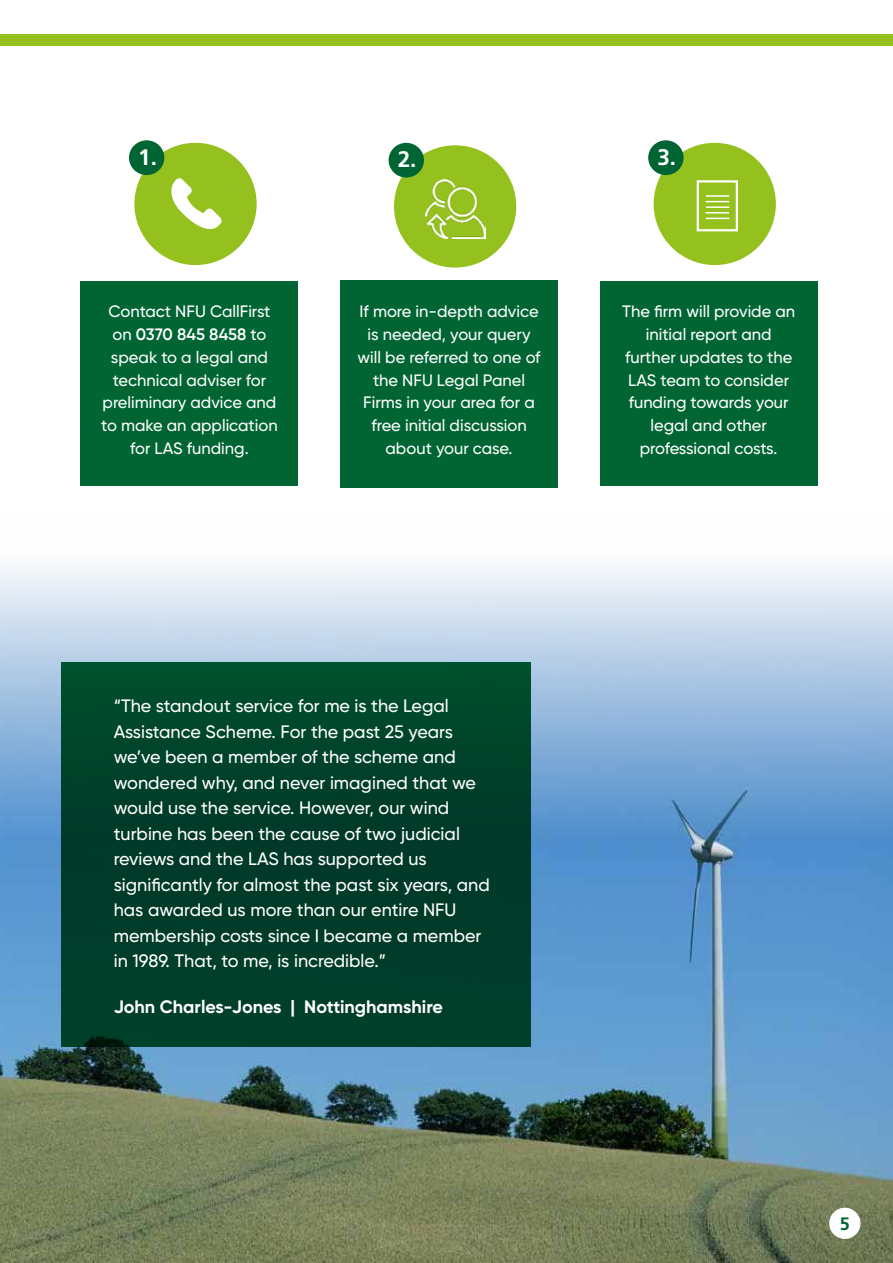
<style>
.page{position:relative;width:893px;height:1263px;background:#fff}
.page>*{position:absolute;margin:0;border:0;box-sizing:border-box;transform-origin:0 0}
.t1{font:700 22.5px "Frutiger LT Std";color:#fff}
.t2{font:500 18px/25.5px "Gilroy";color:#fff}
.t3{font:700 18px "Gilroy";color:#fff}
.t4{font:700 18px "Frutiger LT Std";color:#006533}
.t5{font:500 16.5px/22.8px "Gilroy";color:#fff;text-align:center}
.s1{font-weight:600}
</style>
<div class="page">
<img style="left:0;top:566px;width:893px;height:697px">
<div style="left:61px;top:662px;width:469px;height:384px;background:linear-gradient(to bottom,#00472b,#003829)"></div>
<div style="left:134px;top:143px;width:123px;height:122px;background:#95c11f;border-radius:50%"></div>
<svg style="left:171px;top:178px;width:51px;height:51px"></svg>
<div style="left:129px;top:140px;width:35px;height:35px;background:#006533;border-radius:50%"></div>
<div style="left:81px;top:282px;width:217px;height:204px;background:#006533"></div>
<div style="left:394px;top:145px;width:122px;height:123px;background:#95c11f;border-radius:50%"></div>
<div style="left:389px;top:143px;width:35px;height:35px;background:#006533;border-radius:50%"></div>
<div style="left:340px;top:281px;width:218px;height:207px;background:#006533"></div>
<div style="left:654px;top:143px;width:122px;height:122px;background:#95c11f;border-radius:50%"></div>
<div style="left:648px;top:140px;width:36px;height:35px;background:#006533;border-radius:50%"></div>
<div style="left:600px;top:282px;width:217px;height:204px;background:#006533"></div>
<img style="left:426px;top:180px;width:60px;height:58px">
<div style="left:697px;top:180px;width:41px;height:51px;border:2px solid #fff"></div>
<hr style="left:706px;top:195px;width:23px;height:2px;background:#fff">
<svg style="left:706px;top:201px;width:23px;height:1px"></svg>
<hr style="left:706px;top:206px;width:23px;height:2px;background:#fff">
<hr style="left:706px;top:212px;width:23px;height:2px;background:#fff">
<svg style="left:706px;top:218px;width:23px;height:1px"></svg>
<div style="left:829px;top:1208px;width:31px;height:31px;background:#fff;border-radius:50%"></div>
<div style="left:0;top:34px;width:893px;height:12px;background:#95c11f"></div>
<h1 class="t1" style="left:138px;top:144px;width:20px">1.</h1>
<p class="t5" style="left:101px;top:300px;width:178px">Contact NFU CallFirst on <span class="s1">0370 845 8458</span> to speak to a legal and technical adviser for preliminary advice and to make an application for LAS funding.</p>
<h1 class="t1" style="left:398px;top:146px;width:20px">2.</h1>
<p class="t5" style="left:358px;top:300px;width:185px">If more in-depth advice is needed, your query will be referred to one of the NFU Legal Panel<br>Firms in your area for a free initial discussion about your case.</p>
<h1 class="t1" style="left:657px;top:144px;width:20px">3.</h1>
<p class="t5" style="left:622px;top:300px;width:175px">The firm will provide an initial report and further updates to the<br>LAS team to consider funding towards your legal and other professional costs.</p>
<p class="t2" style="left:114px;top:693px;width:378px">“The standout service for me is the Legal Assistance Scheme. For the past 25 years we’ve been a member of the scheme and wondered why, and never imagined that we would use the service. However, our wind turbine has been the cause of two judicial reviews and the LAS has supported us significantly for almost the past six years, and has awarded us more than our entire NFU membership costs since I became a member in 1989. That, to me, is incredible.”</p>
<p class="t3" style="left:114px;top:995px;width:331px">John Charles-Jones | Nottinghamshire</p>
<p class="t4" style="left:840px;top:1213px;width:12px">5</p>
</div>
